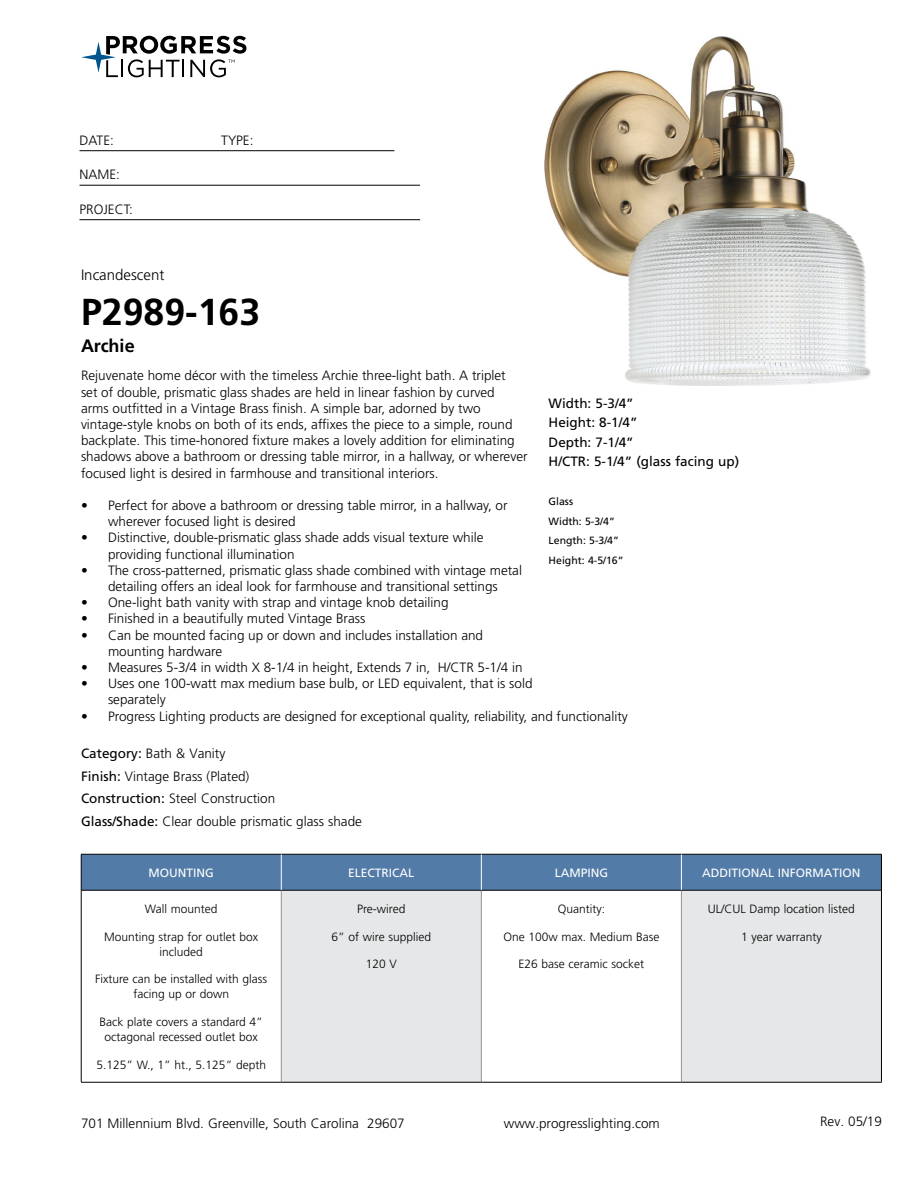
<style>
.page{position:relative;width:918px;height:1188px;background:#fff}
.page>*{position:absolute;margin:0;border:0;box-sizing:border-box;transform-origin:0 0}
.t1{font:700 37.5px "Frutiger LT Std";color:#000}
.t2{font:700 18px "Frutiger LT Std";color:#000}
.t3{font:300 15px "Frutiger LT Std";color:#000}
.t4{font:300 13.5px/16.2px "Frutiger LT Std";color:#000}
.t5{font:13.5px/19.5px "Frutiger LT Std";color:#000}
.t6{font:300 12px/15px "Frutiger LT Std";color:#000;text-align:center}
.t7{font:12px "Frutiger LT Std";color:#fff}
.t8{font:10.5px/19.5px "Frutiger LT Std";color:#000}
.s1{font-weight:400}
</style>
<div class="page">
<svg style="left:81px;top:36px;width:165px;height:41px"></svg>
<hr style="left:80px;top:150px;width:314px;height:1px;background:#000">
<hr style="left:80px;top:185px;width:340px;height:1px;background:#000">
<hr style="left:80px;top:219px;width:340px;height:1px;background:#000">
<div style="left:82px;top:855px;width:799px;height:35px;background:#527ba8"></div>
<div style="left:281px;top:890px;width:200px;height:192px;background:#e6e7e8"></div>
<div style="left:681px;top:890px;width:200px;height:192px;background:#e6e7e8"></div>
<hr style="left:281px;top:891px;width:1px;height:191px;background:#939598">
<hr style="left:481px;top:891px;width:1px;height:191px;background:#939598">
<hr style="left:681px;top:891px;width:1px;height:191px;background:#939598">
<hr style="left:81px;top:890px;width:200px;height:1px;background:#000">
<hr style="left:281px;top:890px;width:200px;height:1px;background:#000">
<hr style="left:481px;top:890px;width:200px;height:1px;background:#000">
<hr style="left:681px;top:890px;width:200px;height:1px;background:#000">
<hr style="left:81px;top:1082px;width:200px;height:1px;background:#000">
<hr style="left:281px;top:1082px;width:200px;height:1px;background:#000">
<hr style="left:481px;top:1082px;width:200px;height:1px;background:#000">
<hr style="left:681px;top:1082px;width:201px;height:1px;background:#000">
<hr style="left:81px;top:854px;width:200px;height:1px;background:#000">
<hr style="left:81px;top:854px;width:1px;height:36px;background:#000">
<hr style="left:281px;top:854px;width:200px;height:1px;background:#000">
<hr style="left:481px;top:854px;width:200px;height:1px;background:#000">
<hr style="left:681px;top:854px;width:201px;height:1px;background:#000">
<hr style="left:881px;top:854px;width:1px;height:36px;background:#000">
<hr style="left:81px;top:890px;width:1px;height:192px;background:#000">
<hr style="left:881px;top:890px;width:1px;height:192px;background:#000">
<hr style="left:281px;top:854px;width:1px;height:36px;background:#fff">
<hr style="left:681px;top:854px;width:1px;height:36px;background:#fff">
<hr style="left:481px;top:854px;width:1px;height:36px;background:#fff">
<img style="left:544px;top:36px;width:327px;height:349px">
<p class="t4" style="left:80px;top:132px;width:36px">DATE:</p>
<p class="t4" style="left:221px;top:132px;width:34px">TYPE:</p>
<p class="t4" style="left:80px;top:167px;width:42px">NAME:</p>
<p class="t4" style="left:80px;top:201px;width:55px">PROJECT:</p>
<p class="t3" style="left:81px;top:266px;width:85px">Incandescent</p>
<h1 class="t1" style="left:81px;top:290px;width:181px">P2989-163</h1>
<h2 class="t2" style="left:81px;top:335px;width:55px">Archie</h2>
<p class="t4" style="left:81px;top:368px;width:448px">Rejuvenate home décor with the timeless Archie three-light bath. A triplet<br>set of double, prismatic glass shades are held in linear fashion by curved<br>arms outfitted in a Vintage Brass finish. A simple bar, adorned by two vintage-style knobs on both of its ends, affixes the piece to a simple, round backplate. This time-honored fixture makes a lovely addition for eliminating shadows above a bathroom or dressing table mirror, in a hallway, or wherever focused light is desired in farmhouse and transitional interiors.</p>
<p class="t4" style="left:108px;top:497px;width:401px;text-indent:-27px">• Perfect for above a bathroom or dressing table mirror, in a hallway, or wherever focused light is desired</p>
<p class="t4" style="left:108px;top:530px;width:377px;text-indent:-27px">• Distinctive, double-prismatic glass shade adds visual texture while providing functional illumination</p>
<p class="t4" style="left:81px;top:562px;width:443px;text-align:center">• The cross-patterned, prismatic glass shade combined with vintage metal detailing offers an ideal look for farmhouse and transitional settings</p>
<p class="t4" style="left:81px;top:595px;width:369px">• One-light bath vanity with strap and vintage knob detailing</p>
<p class="t4" style="left:81px;top:611px;width:286px">• Finished in a beautifully muted Vintage Brass</p>
<p class="t4" style="left:108px;top:627px;width:377px;text-indent:-27px">• Can be mounted facing up or down and includes installation and mounting hardware</p>
<p class="t4" style="left:81px;top:659px;width:443px">• Measures 5-3/4 in width X 8-1/4 in height, Extends 7 in, H/CTR 5-1/4 in</p>
<p class="t4" style="left:108px;top:676px;width:426px;text-indent:-27px">• Uses one 100-watt max medium base bulb, or LED equivalent, that is sold separately</p>
<p class="t4" style="left:81px;top:708px;width:548px">• Progress Lighting products are designed for exceptional quality, reliability, and functionality</p>
<p class="t4" style="left:81px;top:742px;width:282px;line-height:22.5px"><span class="s1">Category:</span> Bath &amp; Vanity<br><span class="s1">Finish:</span> Vintage Brass (Plated)<br><span class="s1">Construction:</span> Steel Construction<br><span class="s1">Glass/Shade:</span> Clear double prismatic glass shade</p>
<p class="t7" style="left:149px;top:866px;width:67px">MOUNTING</p>
<p class="t7" style="left:348px;top:866px;width:68px">ELECTRICAL</p>
<p class="t7" style="left:555px;top:866px;width:55px">LAMPING</p>
<p class="t7" style="left:702px;top:866px;width:160px">ADDITIONAL INFORMATION</p>
<p class="t6" style="left:145px;top:901px;width:74px">Wall mounted</p>
<p class="t6" style="left:104px;top:929px;width:156px">Mounting strap for outlet box included</p>
<p class="t6" style="left:95px;top:972px;width:174px">Fixture can be installed with glass facing up or down</p>
<p class="t6" style="left:100px;top:1015px;width:165px">Back plate covers a standard 4” octagonal recessed outlet box</p>
<p class="t6" style="left:96px;top:1057px;width:171px">5.125” W., 1” ht., 5.125” depth</p>
<p class="t5" style="left:549px;top:393px;width:192px">Width: 5-3/4”<br>Height: 8-1/4”<br>Depth: 7-1/4”<br>H/CTR: 5-1/4” (glass facing up)</p>
<p class="t8" style="left:549px;top:492px;width:76px">Glass<br>Width: 5-3/4”<br>Length: 5-3/4”<br>Height: 4-5/16”</p>
<p class="t6" style="left:357px;top:901px;width:50px">Pre-wired</p>
<p class="t6" style="left:332px;top:929px;width:101px">6” of wire supplied</p>
<p class="t6" style="left:366px;top:957px;width:33px">120 V</p>
<p class="t6" style="left:708px;top:901px;width:149px">UL/CUL Damp location listed</p>
<p class="t6" style="left:741px;top:929px;width:82px">1 year warranty</p>
<p class="t6" style="left:558px;top:901px;width:49px">Quantity:</p>
<p class="t6" style="left:503px;top:929px;width:158px">One 100w max. Medium Base</p>
<p class="t6" style="left:519px;top:957px;width:127px">E26 base ceramic socket</p>
<p class="t4" style="left:81px;top:1115px;width:325px">701 Millennium Blvd. Greenville, South Carolina 29607</p>
<p class="t4" style="left:504px;top:1115px;width:158px">www.progresslighting.com</p>
<p class="t4" style="left:820px;top:1114px;width:63px">Rev. 05/19</p>
</div>
